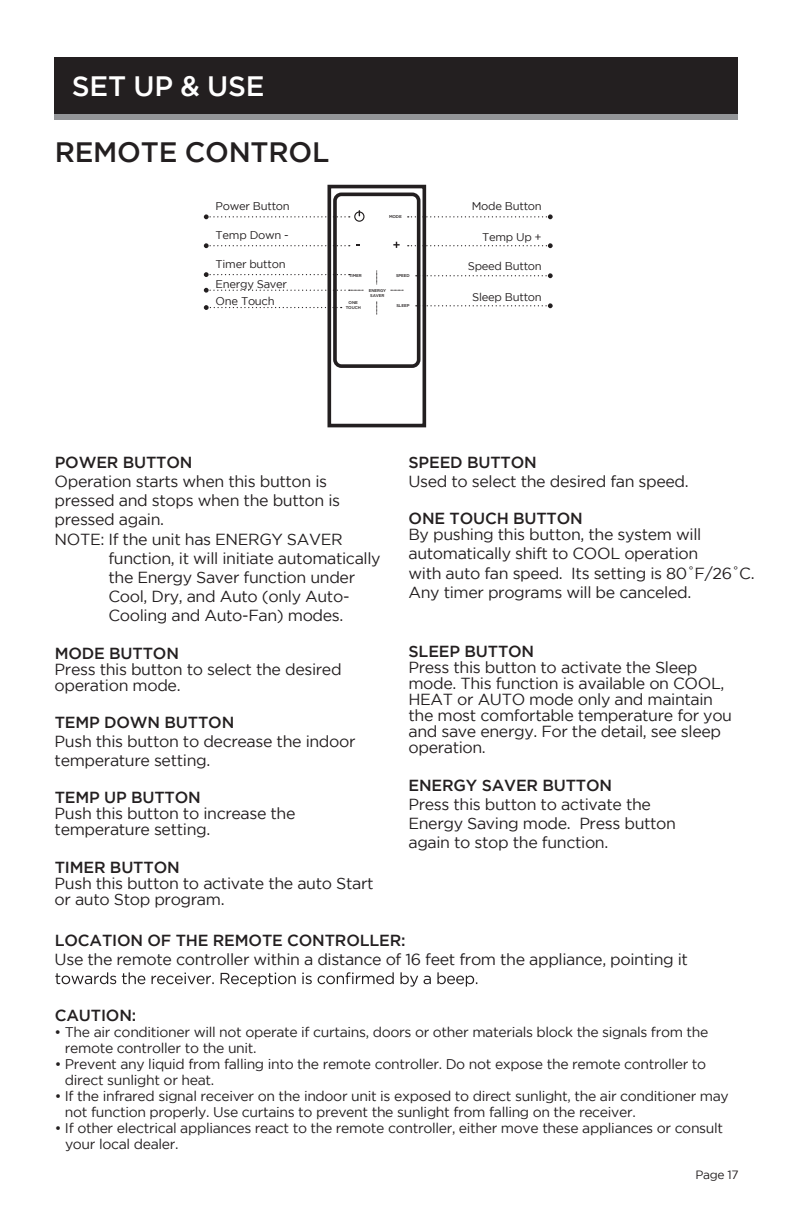
<style>
.page{position:relative;width:792px;height:1224px;background:#fff}
.page>*{position:absolute;margin:0;border:0;box-sizing:border-box;transform-origin:0 0}
.t1{font:500 28px "Gotham";letter-spacing:-.01em;color:#231f20}
.t2{font:500 28px "Gotham";letter-spacing:-.01em;color:#fff}
.t3{font:16px/16px "Gotham";letter-spacing:-.025em;color:#231f20}
.t4{font:500 16px "Gotham";letter-spacing:-.01em;color:#231f20}
.t5{font:14px/16px "Gotham";letter-spacing:-.025em;color:#231f20}
.t6{font:12px "Gotham";letter-spacing:-.025em;color:#231f20}
.t7{font:11.2px/19.6px "Gotham";letter-spacing:-.025em;color:#231f20}
.t8{font:500 4.2px/5px "Gotham";letter-spacing:-.025em;color:#231f20;text-align:center}
.s1{font-style:inherit}
</style>
<div class="page">
<div style="left:54px;top:109px;width:683px;height:10px;background:#939598"></div>
<div style="left:54px;top:57px;width:683px;height:57px;background:#231f20"></div>
<div style="left:327px;top:185px;width:99px;height:242px;border:4px solid #231f20"></div>
<div style="left:333px;top:193px;width:87px;height:175px;border:4px solid #231f20;border-radius:6px"></div>
<svg style="left:393px;top:242px;width:7px;height:6px"></svg>
<svg style="left:376px;top:271px;width:1px;height:14px"></svg>
<svg style="left:376px;top:301px;width:1px;height:14px"></svg>
<svg style="left:390px;top:290px;width:14px;height:1px"></svg>
<div style="left:354px;top:211px;width:11px;height:11px;border:1px solid #231f20;border-radius:50%"></div>
<svg style="left:204px;top:214px;width:146px;height:5px"></svg>
<svg style="left:408px;top:214px;width:145px;height:5px"></svg>
<svg style="left:408px;top:243px;width:145px;height:5px"></svg>
<svg style="left:416px;top:273px;width:137px;height:5px"></svg>
<svg style="left:416px;top:303px;width:137px;height:5px"></svg>
<svg style="left:204px;top:243px;width:146px;height:5px"></svg>
<svg style="left:204px;top:272px;width:146px;height:5px"></svg>
<svg style="left:204px;top:288px;width:160px;height:5px"></svg>
<svg style="left:204px;top:305px;width:138px;height:5px"></svg>
<svg style="left:55px;top:972px;width:422px;height:15px"></svg>
<h1 class="t2" style="left:72px;top:70px;width:194px">SET UP &amp; USE</h1>
<h1 class="t1" style="left:55px;top:136px;width:276px">REMOTE CONTROL</h1>
<p class="t7" style="left:216px;top:196px;width:76px">Power Button</p>
<p class="t7" style="left:472px;top:196px;width:72px">Mode Button</p>
<p class="t7" style="left:482px;top:227px;width:61px">Temp Up +</p>
<p class="t7" style="left:468px;top:256px;width:76px">Speed Button</p>
<p class="t7" style="left:472px;top:287px;width:71px">Sleep Button</p>
<p class="t8" style="left:389px;top:213px;width:14px">MODE</p>
<p class="t7" style="left:216px;top:225px;width:75px">Temp Down -</p>
<p class="t7" style="left:216px;top:254px;width:73px">Timer button<br>Energy Saver</p>
<p class="t7" style="left:216px;top:291px;width:61px">One Touch</p>
<p class="t8" style="left:349px;top:273px;width:14px">TIMER</p>
<p class="t8" style="left:396px;top:273px;width:15px">SPEED</p>
<p class="t8" style="left:346px;top:300px;width:17px">ONE<br>TOUCH</p>
<p class="t8" style="left:396px;top:303px;width:15px">SLEEP</p>
<p class="t8" style="left:369px;top:288px;width:19px">ENERGY<br>SAVER</p>
<p class="t4" style="left:55px;top:453px;width:139px">POWER BUTTON</p>
<p class="t3" style="left:55px;top:473px;width:274px">Operation starts when this button is</p>
<p class="t3" style="left:55px;top:492px;width:287px">pressed and stops when the button is</p>
<p class="t3" style="left:55px;top:511px;width:111px">pressed again.</p>
<p class="t3" style="left:55px;top:531px;width:289px">NOTE: If the unit has ENERGY SAVER</p>
<p class="t3" style="left:108px;top:550px;width:274px">function, it will initiate automatically</p>
<p class="t3" style="left:108px;top:569px;width:248px">the Energy Saver function under</p>
<p class="t3" style="left:108px;top:588px;width:243px">Cool, Dry, and Auto (only Auto-</p>
<p class="t3" style="left:108px;top:607px;width:237px">Cooling and Auto-Fan) modes.</p>
<p class="t4" style="left:55px;top:644px;width:126px">MODE BUTTON</p>
<p class="t3" style="left:55px;top:661px;width:288px">Press this button to select the desired operation mode.</p>
<p class="t4" style="left:55px;top:713px;width:181px">TEMP DOWN BUTTON</p>
<p class="t3" style="left:55px;top:731px;width:302px;line-height:19.2px">Push this button to decrease the indoor temperature setting.</p>
<p class="t4" style="left:55px;top:789px;width:148px">TEMP UP BUTTON</p>
<p class="t3" style="left:55px;top:805px;width:242px">Push this button to increase the temperature setting.</p>
<p class="t4" style="left:55px;top:858px;width:127px">TIMER BUTTON</p>
<p class="t3" style="left:55px;top:875px;width:320px">Push this button to activate the auto Start or auto Stop program.</p>
<p class="t4" style="left:409px;top:453px;width:130px">SPEED BUTTON</p>
<p class="t3" style="left:408px;top:473px;width:282px">Used to select the desired fan speed.</p>
<p class="t4" style="left:409px;top:509px;width:176px">ONE TOUCH BUTTON</p>
<p class="t3" style="left:408px;top:525px;width:348px;line-height:19.2px">By pushing this button, the system will automatically shift to COOL operation<br>with auto fan speed. Its setting is 80˚F/26˚C.<br>Any timer programs will be canceled.</p>
<p class="t4" style="left:409px;top:643px;width:127px">SLEEP BUTTON</p>
<p class="t3" style="left:408px;top:659px;width:325px">Press this button to activate the Sleep mode. This function is available on COOL, HEAT or AUTO mode only and maintain the most comfortable temperature for you and save energy. For the detail, see sleep operation<span class="s1">.</span></p>
<p class="t4" style="left:409px;top:776px;width:205px">ENERGY SAVER BUTTON</p>
<p class="t3" style="left:408px;top:794px;width:269px;line-height:19.2px">Press this button to activate the<br>Energy Saving mode. Press button again to stop the function.</p>
<p class="t4" style="left:55px;top:931px;width:352px">LOCATION OF THE REMOTE CONTROLLER:</p>
<p class="t3" style="left:55px;top:951px;width:635px">Use the remote controller within a distance of 16 feet from the appliance, pointing it</p>
<p class="t4" style="left:55px;top:1007px;width:83px">CAUTION:</p>
<p class="t5" style="left:65px;top:1024px;width:645px;text-indent:-10px">• The air conditioner will not operate if curtains, doors or other materials block the signals from the remote controller to the unit.</p>
<p class="t5" style="left:65px;top:1056px;width:643px;text-indent:-10px">• Prevent any liquid from falling into the remote controller. Do not expose the remote controller to direct sunlight or heat.</p>
<p class="t5" style="left:65px;top:1088px;width:665px;text-indent:-10px">• If the infrared signal receiver on the indoor unit is exposed to direct sunlight, the air conditioner may not function properly. Use curtains to prevent the sunlight from falling on the receiver.</p>
<p class="t5" style="left:65px;top:1120px;width:660px;text-indent:-10px">• If other electrical appliances react to the remote controller, either move these appliances or consult your local dealer.</p>
<p class="t6" style="left:695px;top:1168px;width:45px">Page 17</p>
</div>
